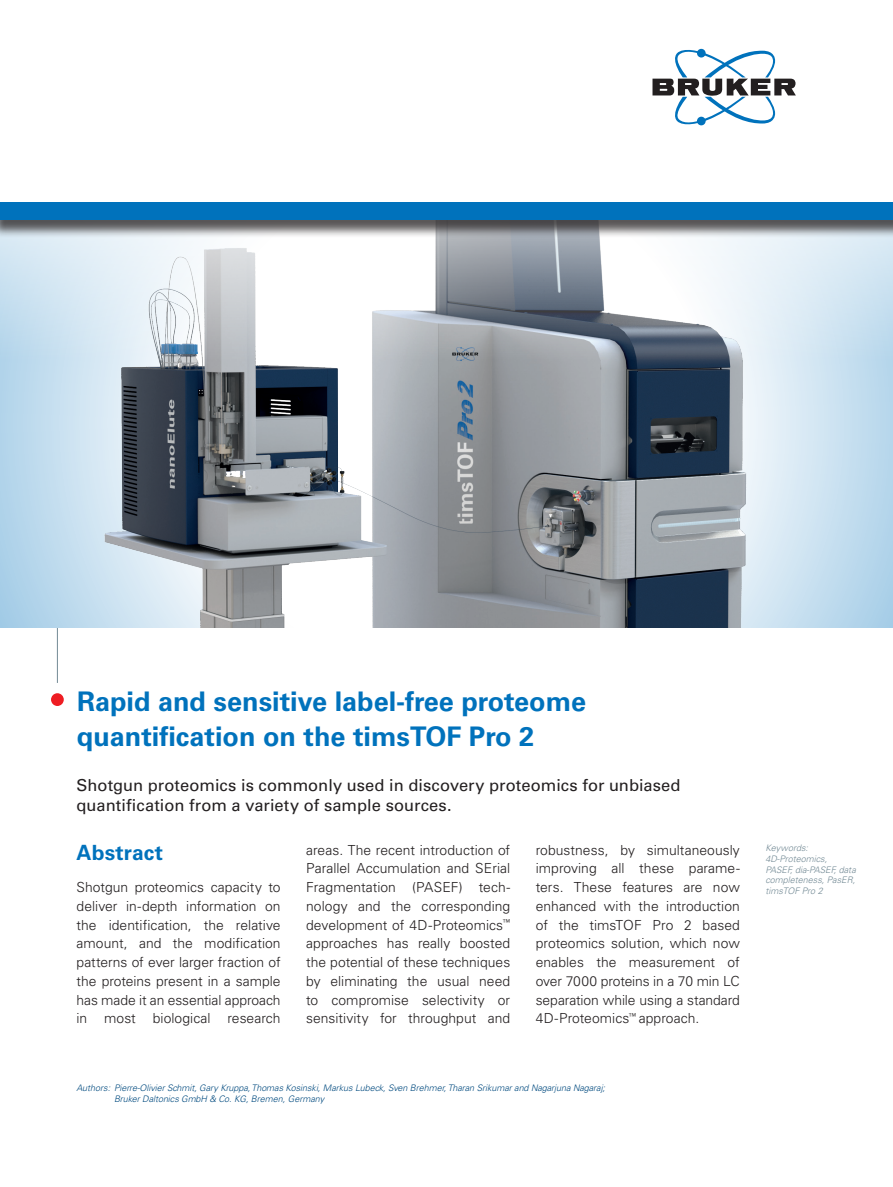
<style>
.page{position:relative;width:893px;height:1187px;background:#fff}
.page>*{position:absolute;margin:0;border:0;box-sizing:border-box;transform-origin:0 0}
.t1{font:700 27px/34.5px "Univers LT Std";color:#0072bc}
.t2{font:700 21px "Univers LT Std";letter-spacing:.005em;color:#0072bc}
.t3{font:16.5px/19.8px "Univers LT Std";color:#231f20}
.t4{font:300 13.8px/18.8px "Univers LT Std";color:#231f20;text-align:justify}
.t5{font:italic 300 9px/10.8px "Univers LT Std";letter-spacing:-.005em;color:#004a7f}
.t6{font:italic 300 9px/10.8px "Univers LT Std";color:#738a95}
</style>
<div class="page">
<svg style="left:652px;top:48px;width:144px;height:78px"></svg>
<hr style="left:57px;top:617px;width:1px;height:66px;background:#738a95">
<div style="left:51px;top:693px;width:13px;height:13px;background:#ee1d23;border-radius:50%"></div>
<svg style="left:0;top:360px;width:893px;height:267px;background:#bfdbed"></svg>
<img style="left:33px;top:360px;width:760px;height:267px">
<svg style="left:0;top:238px;width:893px;height:122px"></svg>
<div style="left:0;top:204px;width:893px;height:34px;background:#231f20;opacity:.75"></div>
<div style="left:0;top:202px;width:893px;height:17px;background:#0072bc"></div>
<h1 class="t1" style="left:77px;top:684px;width:511px">Rapid and sensitive label-free proteome quantification on the timsTOF Pro 2</h1>
<p class="t3" style="left:77px;top:775px;width:606px">Shotgun proteomics is commonly used in discovery proteomics for unbiased quantification from a variety of sample sources.</p>
<h2 class="t2" style="left:77px;top:840px;width:88px">Abstract</h2>
<p class="t4" style="left:77px;top:877px;width:206px">Shotgun proteomics capacity to deliver in-depth information on the identification, the relative amount, and the modification patterns of ever larger fraction of the proteins present in a sample has made it an essential approach in most biological research</p>
<p class="t4" style="left:306px;top:840px;width:206px">areas. The recent introduction of Parallel Accumulation and SErial Fragmentation (PASEF) tech&shy;nology and the corresponding development of 4D-Proteomics<sup>™ </sup>approaches has really boosted the potential of these techniques by eliminating the usual need to compromise selectivity or sensitivity for throughput and</p>
<p class="t4" style="left:536px;top:840px;width:206px">robustness, by simultaneously improving all these parame&shy;ters. These features are now enhanced with the introduction of the timsTOF Pro 2 based proteomics solution, which now enables the measurement of over 7000 proteins in a 70 min LC separation while using a standard 4D-Proteomics<sup>™</sup> approach.</p>
<p class="t5" style="left:114px;top:1082px;width:493px;text-indent:-38px">Authors: Pierre-Olivier Schmit, Gary Kruppa, Thomas Kosinski, Markus Lubeck, Sven Brehmer, Tharan Srikumar and Nagarjuna Nagaraj;<br>Bruker Daltonics GmbH &amp; Co. KG, Bremen, Germany</p>
<p class="t6" style="left:765px;top:842px;width:92px">Keywords:<br>4D-Proteomics,<br>PASEF, dia-PASEF, data completeness, PasER, timsTOF Pro 2</p>
</div>
